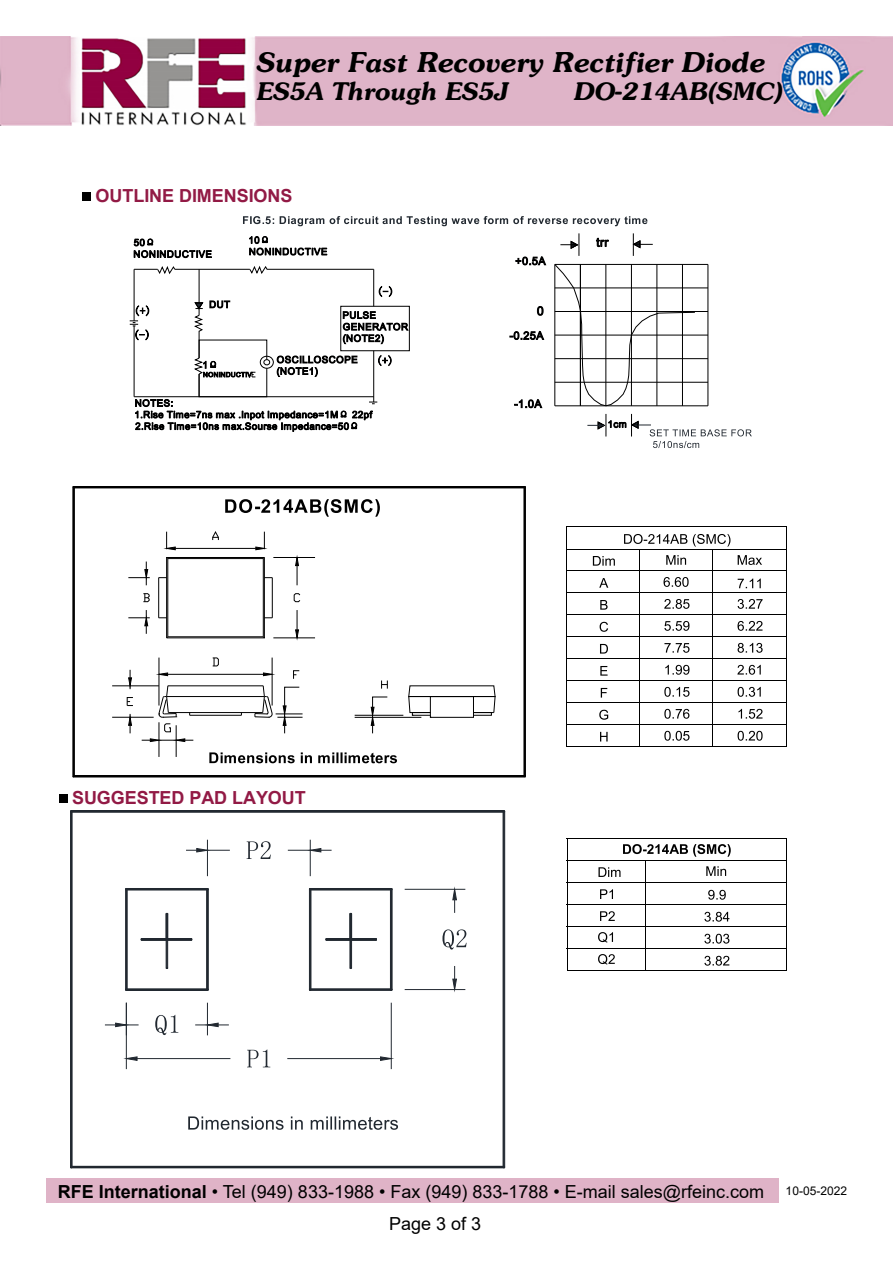
<style>
.page{position:relative;width:893px;height:1263px;background:#fff}
.page>*{position:absolute;margin:0;border:0;box-sizing:border-box;transform-origin:0 0}
.t1{font:italic 300 27px "Souvenir";color:#000}
.t2{font:italic 300 24px "Souvenir";color:#000}
.t3{font:18px "Arial";color:#000}
.t4{font:700 18px "Arial";letter-spacing:-.005em;color:#921a45}
.t5{font:12px "Arial";color:#000}
.s1{font-weight:700}
</style>
<div class="page">
<hr style="left:566px;top:527px;width:220px;height:1px;background:#000">
<svg style="left:593px;top:556px;width:22px;height:10px"></svg>
<hr style="left:566px;top:549px;width:220px;height:1px;background:#000">
<svg style="left:599px;top:578px;width:9px;height:10px"></svg>
<hr style="left:566px;top:571px;width:220px;height:1px;background:#000">
<svg style="left:600px;top:600px;width:7px;height:10px"></svg>
<hr style="left:566px;top:593px;width:220px;height:1px;background:#000">
<svg style="left:600px;top:622px;width:8px;height:10px"></svg>
<hr style="left:566px;top:615px;width:220px;height:1px;background:#000">
<svg style="left:600px;top:644px;width:8px;height:10px"></svg>
<hr style="left:566px;top:636px;width:220px;height:1px;background:#000">
<svg style="left:600px;top:666px;width:7px;height:10px"></svg>
<hr style="left:566px;top:658px;width:220px;height:1px;background:#000">
<svg style="left:601px;top:688px;width:6px;height:10px"></svg>
<hr style="left:566px;top:681px;width:220px;height:1px;background:#000">
<svg style="left:599px;top:710px;width:9px;height:10px"></svg>
<hr style="left:566px;top:702px;width:220px;height:1px;background:#000">
<svg style="left:600px;top:732px;width:7px;height:10px"></svg>
<hr style="left:566px;top:724px;width:220px;height:1px;background:#000">
<svg style="left:566px;top:528px;width:1px;height:218px"></svg>
<hr style="left:566px;top:746px;width:73px;height:1px;background:#000">
<svg style="left:624px;top:534px;width:138px;height:213px"></svg>
<hr style="left:713px;top:746px;width:73px;height:1px;background:#000">
<svg style="left:786px;top:527px;width:1px;height:220px"></svg>
<hr style="left:567px;top:838px;width:220px;height:1px;background:#000">
<hr style="left:567px;top:860px;width:220px;height:1px;background:#000">
<hr style="left:567px;top:882px;width:220px;height:1px;background:#000">
<hr style="left:567px;top:904px;width:220px;height:1px;background:#000">
<hr style="left:567px;top:926px;width:220px;height:1px;background:#000">
<hr style="left:567px;top:948px;width:220px;height:1px;background:#000">
<svg style="left:567px;top:839px;width:1px;height:131px"></svg>
<hr style="left:567px;top:970px;width:79px;height:1px;background:#000">
<svg style="left:598px;top:844px;width:133px;height:126px"></svg>
<hr style="left:646px;top:970px;width:140px;height:1px;background:#000">
<svg style="left:786px;top:839px;width:1px;height:132px"></svg>
<svg style="left:537px;top:306px;width:7px;height:10px"></svg>
<svg style="left:596px;top:237px;width:13px;height:10px"></svg>
<svg style="left:243px;top:216px;width:404px;height:10px"></svg>
<hr style="left:555px;top:335px;width:153px;height:1px;background:#000">
<svg style="left:509px;top:330px;width:36px;height:10px"></svg>
<svg style="left:514px;top:399px;width:29px;height:10px"></svg>
<svg style="left:515px;top:256px;width:32px;height:10px"></svg>
<hr style="left:707px;top:264px;width:1px;height:142px;background:#000">
<hr style="left:555px;top:311px;width:153px;height:1px;background:#000">
<hr style="left:555px;top:288px;width:153px;height:1px;background:#000">
<hr style="left:555px;top:264px;width:153px;height:1px;background:#000">
<hr style="left:555px;top:358px;width:153px;height:1px;background:#000">
<hr style="left:555px;top:382px;width:153px;height:1px;background:#000">
<hr style="left:555px;top:405px;width:153px;height:1px;background:#000">
<svg style="left:587px;top:414px;width:165px;height:34px"></svg>
<svg style="left:633px;top:233px;width:20px;height:23px"></svg>
<svg style="left:560px;top:233px;width:20px;height:23px"></svg>
<hr style="left:134px;top:269px;width:1px;height:52px;background:#000">
<hr style="left:373px;top:269px;width:1px;height:37px;background:#000">
<hr style="left:199px;top:269px;width:1px;height:46px;background:#000">
<svg style="left:249px;top:236px;width:79px;height:20px"></svg>
<svg style="left:133px;top:238px;width:79px;height:37px"></svg>
<svg style="left:249px;top:266px;width:125px;height:9px"></svg>
<hr style="left:175px;top:269px;width:75px;height:1px;background:#000">
<svg style="left:130px;top:286px;width:279px;height:146px"></svg>
<svg style="left:554px;top:263px;width:142px;height:144px"></svg>
<svg style="left:209px;top:752px;width:188px;height:11px"></svg>
<svg style="left:225px;top:499px;width:155px;height:18px"></svg>
<div style="left:74px;top:487px;width:451px;height:1px;border:1px solid #000"></div>
<hr style="left:524px;top:487px;width:1px;height:289px;background:#000">
<div style="left:74px;top:776px;width:451px;height:1px;border:1px solid #000"></div>
<hr style="left:73px;top:487px;width:1px;height:289px;background:#000">
<hr style="left:167px;top:696px;width:97px;height:1px;background:#000">
<hr style="left:168px;top:712px;width:95px;height:1px;background:#000">
<hr style="left:190px;top:715px;width:51px;height:1px;background:#000">
<hr style="left:168px;top:686px;width:95px;height:1px;background:#000">
<hr style="left:158px;top:578px;width:1px;height:40px;background:#000">
<hr style="left:272px;top:578px;width:1px;height:40px;background:#000">
<hr style="left:175px;top:548px;width:81px;height:1px;background:#000">
<svg style="left:166px;top:532px;width:9px;height:18px"></svg>
<svg style="left:213px;top:532px;width:5px;height:8px"></svg>
<svg style="left:256px;top:532px;width:9px;height:18px"></svg>
<svg style="left:128px;top:562px;width:22px;height:23px"></svg>
<svg style="left:143px;top:594px;width:6px;height:8px"></svg>
<svg style="left:128px;top:610px;width:22px;height:24px"></svg>
<hr style="left:273px;top:557px;width:42px;height:1px;background:#000">
<hr style="left:273px;top:638px;width:42px;height:1px;background:#000">
<svg style="left:295px;top:558px;width:4px;height:27px"></svg>
<svg style="left:294px;top:594px;width:6px;height:8px"></svg>
<svg style="left:159px;top:557px;width:113px;height:82px"></svg>
<svg style="left:295px;top:610px;width:4px;height:29px"></svg>
<hr style="left:272px;top:658px;width:1px;height:48px;background:#000">
<hr style="left:159px;top:658px;width:1px;height:48px;background:#000">
<hr style="left:168px;top:674px;width:95px;height:1px;background:#000">
<svg style="left:263px;top:673px;width:10px;height:3px"></svg>
<svg style="left:213px;top:658px;width:5px;height:8px"></svg>
<svg style="left:158px;top:673px;width:10px;height:3px"></svg>
<hr style="left:112px;top:686px;width:47px;height:1px;background:#000">
<hr style="left:112px;top:717px;width:42px;height:1px;background:#000">
<svg style="left:129px;top:670px;width:3px;height:19px"></svg>
<svg style="left:127px;top:697px;width:6px;height:9px"></svg>
<svg style="left:129px;top:714px;width:3px;height:19px"></svg>
<hr style="left:159px;top:722px;width:1px;height:35px;background:#000">
<hr style="left:176px;top:725px;width:1px;height:32px;background:#000">
<svg style="left:165px;top:724px;width:5px;height:8px"></svg>
<svg style="left:159px;top:686px;width:18px;height:32px"></svg>
<svg style="left:142px;top:739px;width:51px;height:3px"></svg>
<svg style="left:293px;top:671px;width:6px;height:8px"></svg>
<svg style="left:255px;top:686px;width:47px;height:47px"></svg>
<hr style="left:355px;top:715px;width:48px;height:1px;background:#000">
<hr style="left:355px;top:717px;width:66px;height:1px;background:#000">
<svg style="left:381px;top:681px;width:7px;height:8px"></svg>
<svg style="left:409px;top:686px;width:86px;height:32px"></svg>
<svg style="left:371px;top:697px;width:16px;height:36px"></svg>
<svg style="left:188px;top:1116px;width:210px;height:14px"></svg>
<div style="left:126px;top:888px;width:81px;height:2px;border:1px solid #212830"></div>
<hr style="left:207px;top:889px;width:1px;height:101px;background:#212830">
<div style="left:126px;top:989px;width:81px;height:1px;border:1px solid #212830"></div>
<hr style="left:126px;top:889px;width:1px;height:101px;background:#212830">
<svg style="left:141px;top:939px;width:51px;height:1px"></svg>
<div style="left:166px;top:914px;width:2px;height:54px;background:#212830;border:1px solid #212830"></div>
<hr style="left:310px;top:888px;width:81px;height:2px;background:#212830">
<hr style="left:309px;top:889px;width:2px;height:101px;background:#212830">
<hr style="left:310px;top:989px;width:81px;height:1px;background:#212830">
<hr style="left:390px;top:889px;width:2px;height:101px;background:#212830">
<svg style="left:326px;top:939px;width:51px;height:1px"></svg>
<hr style="left:350px;top:914px;width:2px;height:54px;background:#212830">
<hr style="left:126px;top:1003px;width:1px;height:66px;background:#212830">
<hr style="left:391px;top:1003px;width:1px;height:66px;background:#212830">
<hr style="left:137px;top:1058px;width:93px;height:1px;background:#212830">
<hr style="left:287px;top:1058px;width:93px;height:1px;background:#212830">
<svg style="left:126px;top:1057px;width:11px;height:4px"></svg>
<svg style="left:247px;top:1049px;width:23px;height:18px"></svg>
<svg style="left:380px;top:1057px;width:12px;height:4px"></svg>
<hr style="left:207px;top:840px;width:1px;height:36px;background:#212830">
<hr style="left:310px;top:840px;width:1px;height:36px;background:#212830">
<svg style="left:186px;top:848px;width:44px;height:4px"></svg>
<svg style="left:247px;top:841px;width:24px;height:18px"></svg>
<svg style="left:288px;top:848px;width:44px;height:4px"></svg>
<hr style="left:207px;top:1003px;width:1px;height:32px;background:#212830">
<svg style="left:105px;top:1023px;width:34px;height:4px"></svg>
<svg style="left:155px;top:1015px;width:23px;height:20px"></svg>
<svg style="left:195px;top:1023px;width:34px;height:4px"></svg>
<hr style="left:405px;top:889px;width:60px;height:1px;background:#212830">
<hr style="left:405px;top:989px;width:60px;height:1px;background:#212830">
<svg style="left:453px;top:889px;width:3px;height:24px"></svg>
<svg style="left:442px;top:929px;width:25px;height:21px"></svg>
<svg style="left:453px;top:966px;width:3px;height:24px"></svg>
<div style="left:71px;top:811px;width:433px;height:1px;border:1px solid #212830"></div>
<div style="left:503px;top:811px;width:2px;height:356px;background:#212830;border:1px solid #212830"></div>
<div style="left:71px;top:1166px;width:433px;height:2px;border:1px solid #212830"></div>
<hr style="left:70px;top:811px;width:2px;height:356px;background:#212830">
<img style="left:0;top:37px;width:893px;height:88px">
<div style="left:46px;top:1178px;width:732px;height:25px;background:#dfb3c7"></div>
<div style="left:59px;top:794px;width:9px;height:8px;background:#000"></div>
<div style="left:83px;top:192px;width:8px;height:9px;background:#000"></div>
<h1 class="t1" style="left:255px;top:44px;width:510px">Super Fast Recovery Rectifier Diode</h1>
<h2 class="t2" style="left:255px;top:76px;width:254px">ES5A Through ES5J</h2>
<h2 class="t2" style="left:573px;top:76px;width:210px">DO-214AB(SMC)</h2>
<p class="t4" style="left:96px;top:183px;width:198px">OUTLINE DIMENSIONS</p>
<p class="t4" style="left:72px;top:785px;width:235px">SUGGESTED PAD LAYOUT</p>
<p class="t3" style="left:58px;top:1179px;width:708px"><span class="s1">RFE International</span> • Tel (949) 833-1988 • Fax (949) 833-1788 • E-mail sales@rfeinc.com</p>
<p class="t3" style="left:389px;top:1211px;width:94px">Page 3 of 3</p>
<p class="t5" style="left:786px;top:1183px;width:63px">10-05-2022</p>
</div>
